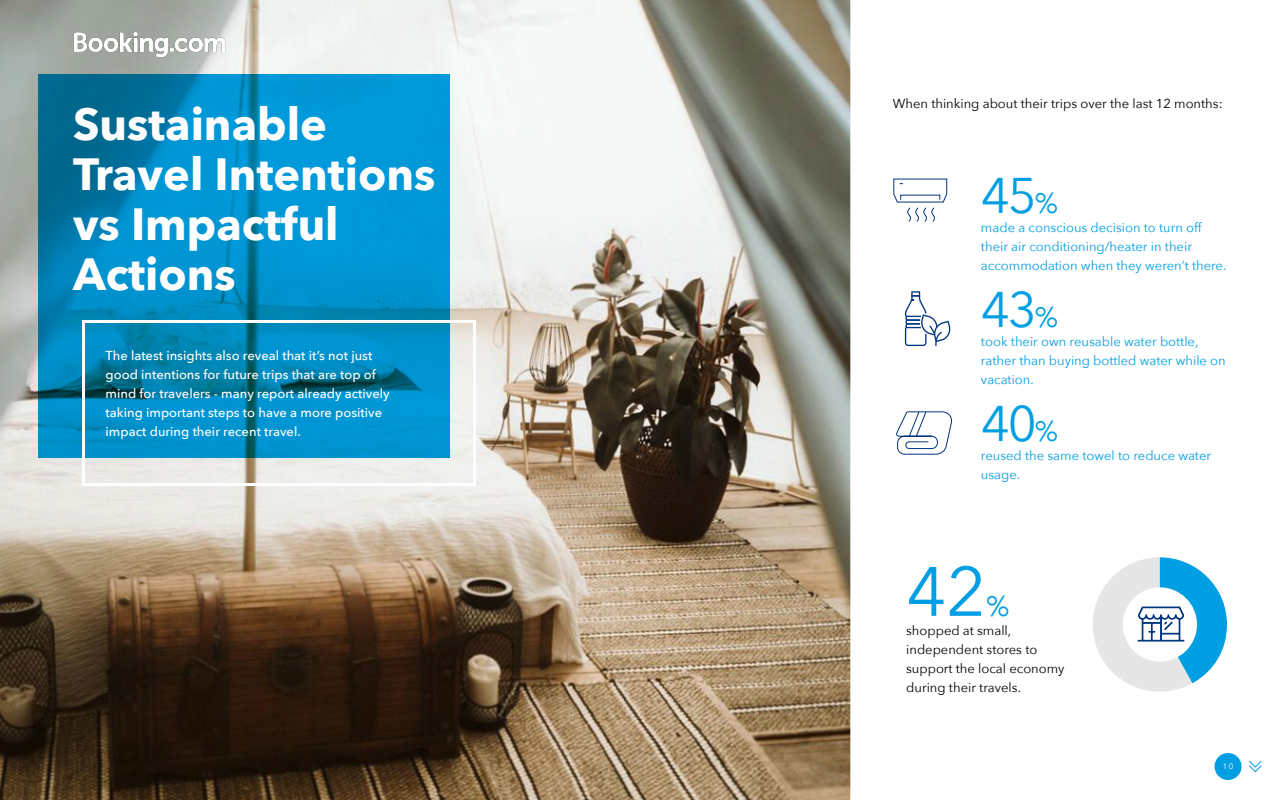
<style>
.page{position:relative;width:1280px;height:800px;background:#fff}
.page>*{position:absolute;margin:0;border:0;box-sizing:border-box;transform-origin:0 0}
.Paragraph_Style_1{font:69px "Avenir Next";color:#009fe3}
.Paragraph_Style_1-2{font:50px "Avenir Next";color:#009fe3}
.t1{font:700 45px/50px "Avenir Next";color:#fff}
.Paragraph_Style_1-3{font:28px "Avenir Next";color:#009fe3}
.Paragraph_Style_1-4{font:13px/19px "Avenir Next";color:#009fe3}
.Paragraph_Style_1-5{font:500 13px/19px "Avenir Next";color:#fff}
.Paragraph_Style_1-6{font:13px/19px "Avenir Next";color:#000}
.t2{font:8px "Avenir";color:#fff}
.s1{font-size:28px}
</style>
<div class="page">
<img style="left:0;top:0;width:850px;height:800px">
<svg style="left:38px;top:74px;width:412px;height:384px;background:#008ac1"></svg>
<div style="left:82px;top:320px;width:394px;height:166px;border:3px solid #fff"></div>
<svg style="left:893px;top:178px;width:55px;height:44px"></svg>
<svg style="left:905px;top:291px;width:46px;height:55px"></svg>
<svg style="left:896px;top:411px;width:57px;height:44px"></svg>
<svg style="left:1093px;top:557px;width:134px;height:135px"></svg>
<img style="left:68px;top:28px;width:160px;height:31px">
<div style="left:1215px;top:753px;width:27px;height:27px;background:#009fe3;border-radius:50%"></div>
<svg style="left:1249px;top:760px;width:13px;height:13px"></svg>
<p class="t1" style="left:73px;top:99px;width:364px">Sustainable<br>Travel Intentions vs Impactful<br>Actions</p>
<p class="Paragraph_Style_1-5" style="left:106px;top:345px;width:286px">The latest insights also reveal that it’s not just good intentions for future trips that are top of mind for travelers - many report already actively taking important steps to have a more positive impact during their recent travel.</p>
<p class="Paragraph_Style_1-6" style="left:893px;top:93px;width:331px">When thinking about their trips over the last 12 months:</p>
<p class="Paragraph_Style_1-2" style="left:981px;top:154px;width:79px">45<span class="s1">%</span></p>
<p class="Paragraph_Style_1-4" style="left:981px;top:218px;width:247px">made a conscious decision to turn off their air conditioning/heater in their accommodation when they weren’t there.</p>
<p class="Paragraph_Style_1-2" style="left:981px;top:268px;width:79px">43<span class="s1">%</span></p>
<p class="Paragraph_Style_1-4" style="left:981px;top:332px;width:246px">took their own reusable water bottle, rather than buying bottled water while on vacation.</p>
<p class="Paragraph_Style_1-2" style="left:981px;top:382px;width:79px">40<span class="s1">%</span></p>
<p class="Paragraph_Style_1-4" style="left:981px;top:446px;width:232px">reused the same towel to reduce water usage.</p>
<p class="Paragraph_Style_1" style="left:906px;top:534px;width:82px">42</p>
<p class="Paragraph_Style_1-3" style="left:986px;top:582px;width:25px">%</p>
<p class="Paragraph_Style_1-6" style="left:906px;top:620px;width:160px">shopped at small, independent stores to support the local economy during their travels.</p>
<p class="t2" style="left:1223px;top:761px;width:12px">10</p>
</div>
